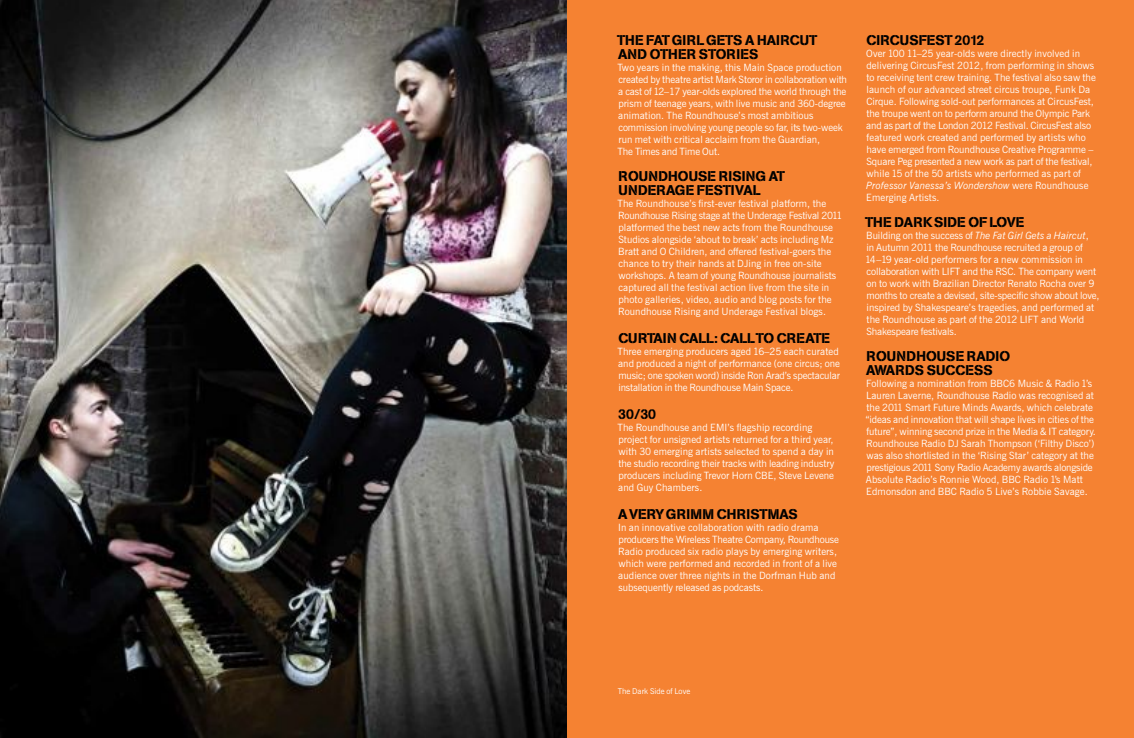
<style>
.page{position:relative;width:1134px;height:738px;background:#fff}
.page>*{position:absolute;margin:0;border:0;box-sizing:border-box;transform-origin:0 0}
.t1{font:500 14px/14px "AG Book Stencil BQ";letter-spacing:.005em;color:#000}
.t2{font:10px/12px "News Gothic BT";color:#fff}
.t3{font:8px "News Gothic BT";color:#fff}
.s1{font-style:italic}
</style>
<div class="page">
<div style="left:567px;top:0;width:566px;height:737px;background:#f58232"></div>
<img style="left:0;top:0;width:567px;height:737px">
<h1 class="t1" style="left:617px;top:33px;width:202px">THE FAT GIRL GETS A HAIRCUT<br>AND OTHER STORIES</h1>
<p class="t2" style="left:617px;top:61px;width:231px">Two years in the making, this Main Space production created by theatre artist Mark Storor in collaboration with a cast of 12–17 year-olds explored the world through the prism of teenage years, with live music and 360-degree animation. The Roundhouse’s most ambitious commission involving young people so far, its two-week run met with critical acclaim from the Guardian,<br>The Times and Time Out.</p>
<h1 class="t1" style="left:618px;top:169px;width:168px">ROUNDHOUSE RISING AT<br>UNDERAGE FESTIVAL</h1>
<p class="t2" style="left:617px;top:197px;width:227px">The Roundhouse’s first-ever festival platform, the Roundhouse Rising stage at the Underage Festival 2011 platformed the best new acts from the Roundhouse Studios alongside ‘about to break’ acts including Mz Bratt and O Children, and offered festival-goers the chance to try their hands at DJing in free on-site workshops. A team of young Roundhouse journalists captured all the festival action live from the site in photo galleries, video, audio and blog posts for the Roundhouse Rising and Underage Festival blogs.</p>
<h1 class="t1" style="left:618px;top:331px;width:213px">CURTAIN CALL: CALL TO CREATE</h1>
<p class="t2" style="left:617px;top:345px;width:224px">Three emerging producers aged 16–25 each curated and produced a night of performance (one circus; one music; one spoken word) inside Ron Arad’s spectacular installation in the Roundhouse Main Space.</p>
<h1 class="t1" style="left:618px;top:407px;width:39px">30/30</h1>
<p class="t2" style="left:617px;top:421px;width:218px">The Roundhouse and EMI’s flagship recording project for unsigned artists returned for a third year, with 30 emerging artists selected to spend a day in the studio recording their tracks with leading industry producers including Trevor Horn CBE, Steve Levene and Guy Chambers.</p>
<h1 class="t1" style="left:618px;top:507px;width:181px">A VERY GRIMM CHRISTMAS</h1>
<p class="t2" style="left:618px;top:521px;width:222px">In an innovative collaboration with radio drama producers the Wireless Theatre Company, Roundhouse Radio produced six radio plays by emerging writers, which were performed and recorded in front of a live audience over three nights in the Dorfman Hub and subsequently released as podcasts.</p>
<h1 class="t1" style="left:866px;top:33px;width:119px">CIRCUSFEST 2012</h1>
<p class="t2" style="left:866px;top:47px;width:231px">Over 100 11–25 year-olds were directly involved in delivering CircusFest 2012, from performing in shows to receiving tent crew training. The festival also saw the launch of our advanced street circus troupe, Funk Da Cirque. Following sold-out performances at CircusFest, the troupe went on to perform around the Olympic Park and as part of the London 2012 Festival. CircusFest also featured work created and performed by artists who have emerged from Roundhouse Creative Programme – Square Peg presented a new work as part of the festival, while 15 of the 50 artists who performed as part of <span class="s1">Professor Vanessa’s Wondershow</span> were Roundhouse Emerging Artists.</p>
<h1 class="t1" style="left:865px;top:215px;width:161px">THE DARK SIDE OF LOVE</h1>
<p class="t2" style="left:865px;top:229px;width:236px">Building on the success of <span class="s1">The Fat Girl Gets a Haircut</span>,<br>in Autumn 2011 the Roundhouse recruited a group of 14–19 year-old performers for a new commission in collaboration with LIFT and the RSC. The company went on to work with Brazilian Director Renato Rocha over 9 months to create a devised, site-specific show about love, inspired by Shakespeare’s tragedies, and performed at the Roundhouse as part of the 2012 LIFT and World Shakespeare festivals.</p>
<h1 class="t1" style="left:866px;top:349px;width:145px">ROUNDHOUSE RADIO<br>AWARDS SUCCESS</h1>
<p class="t2" style="left:865px;top:377px;width:232px">Following a nomination from BBC6 Music &amp; Radio 1’s Lauren Laverne, Roundhouse Radio was recognised at the 2011 Smart Future Minds Awards, which celebrate “ideas and innovation that will shape lives in cities of the future”, winning second prize in the Media &amp; IT category.<br>Roundhouse Radio DJ Sarah Thompson (‘Filthy Disco’) was also shortlisted in the ‘Rising Star’ category at the prestigious 2011 Sony Radio Academy awards alongside Absolute Radio’s Ronnie Wood, BBC Radio 1’s Matt Edmonsdon and BBC Radio 5 Live’s Robbie Savage.</p>
<p class="t3" style="left:618px;top:685px;width:74px">The Dark Side of Love</p>
</div>
